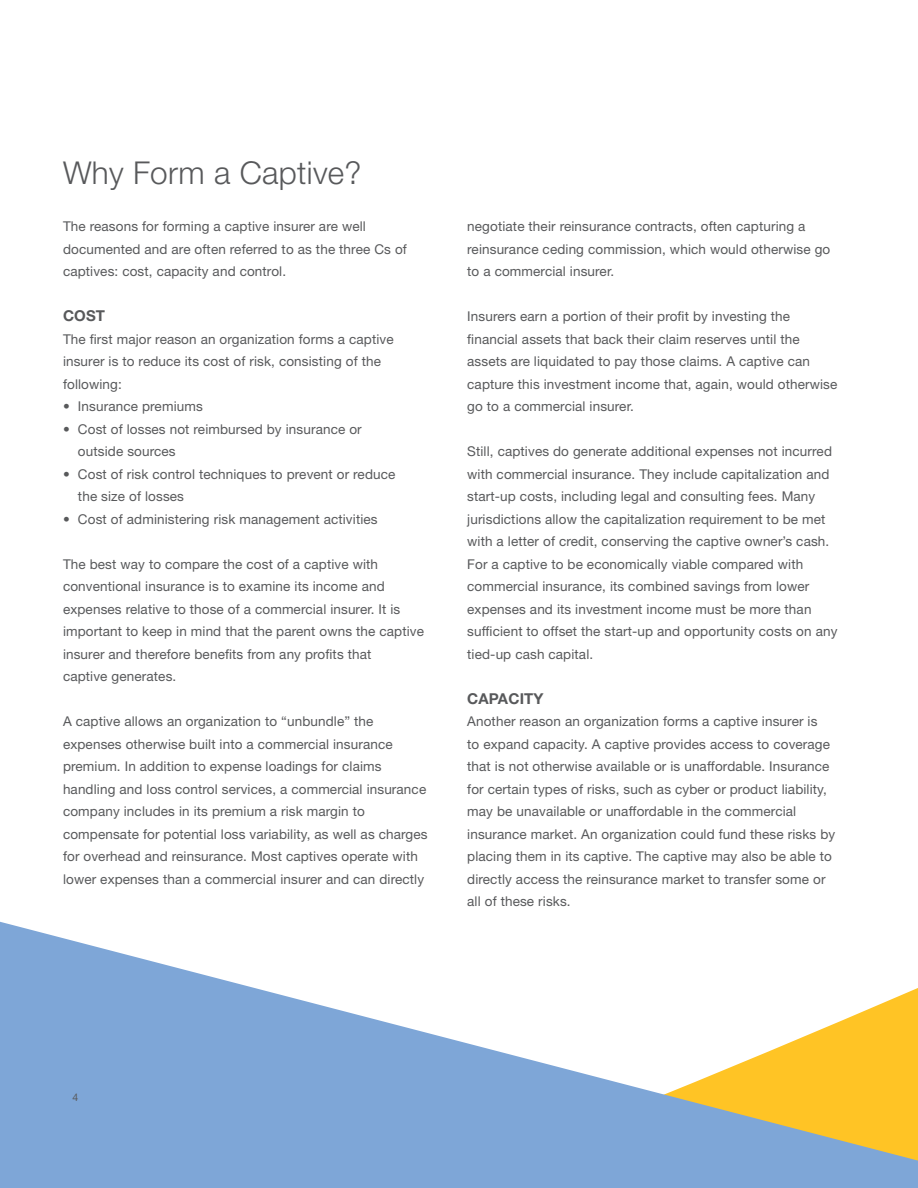
<style>
.page{position:relative;width:918px;height:1188px;background:#fff}
.page>*{position:absolute;margin:0;border:0;box-sizing:border-box;transform-origin:0 0}
.t1{font:300 31.5px "Helvetica Neue LT Std";letter-spacing:.01em;color:#58595b}
.t2{font:700 15px "Helvetica Neue LT Std";letter-spacing:.01em;color:#58595b}
.t3{font:13.5px/22.5px "Helvetica Neue LT Std";letter-spacing:.01em;color:#58595b}
.t4{font:10.5px "Helvetica Neue LT Std";color:#58595b}
</style>
<div class="page">
<svg style="left:0;top:922px;width:918px;height:266px;fill:#7ea6d7"></svg>
<h1 class="t1" style="left:63px;top:154px;width:300px">Why Form a Captive?</h1>
<p class="t3" style="left:63px;top:215px;width:345px">The reasons for forming a captive insurer are well documented and are often referred to as the three Cs of captives: cost, capacity and control.</p>
<p class="t2" style="left:63px;top:306px;width:44px">COST</p>
<p class="t3" style="left:63px;top:327px;width:332px">The first major reason an organization forms a captive insurer is to reduce its cost of risk, consisting of the following:</p>
<p class="t3" style="left:63px;top:395px;width:141px">• Insurance premiums</p>
<p class="t3" style="left:78px;top:417px;width:285px;text-indent:-15px">• Cost of losses not reimbursed by insurance or outside sources</p>
<p class="t3" style="left:78px;top:462px;width:319px;text-indent:-15px">• Cost of risk control techniques to prevent or reduce the size of losses</p>
<p class="t3" style="left:63px;top:507px;width:316px">• Cost of administering risk management activities</p>
<p class="t3" style="left:63px;top:552px;width:363px">The best way to compare the cost of a captive with conventional insurance is to examine its income and expenses relative to those of a commercial insurer. It is important to keep in mind that the parent owns the captive insurer and therefore benefits from any profits that<br>captive generates.</p>
<p class="t3" style="left:63px;top:710px;width:366px">A captive allows an organization to “unbundle” the expenses otherwise built into a commercial insurance premium. In addition to expense loadings for claims handling and loss control services, a commercial insurance company includes in its premium a risk margin to compensate for potential loss variability, as well as charges for overhead and reinsurance. Most captives operate with lower expenses than a commercial insurer and can directly</p>
<p class="t3" style="left:467px;top:215px;width:365px">negotiate their reinsurance contracts, often capturing a reinsurance ceding commission, which would otherwise go to a commercial insurer.</p>
<p class="t3" style="left:467px;top:305px;width:372px">Insurers earn a portion of their profit by investing the financial assets that back their claim reserves until the assets are liquidated to pay those claims. A captive can capture this investment income that, again, would otherwise go to a commercial insurer.</p>
<p class="t3" style="left:467px;top:440px;width:372px">Still, captives do generate additional expenses not incurred with commercial insurance. They include capitalization and start-up costs, including legal and consulting fees. Many jurisdictions allow the capitalization requirement to be met with a letter of credit, conserving the captive owner’s cash.<br>For a captive to be economically viable compared with commercial insurance, its combined savings from lower expenses and its investment income must be more than sufficient to offset the start-up and opportunity costs on any tied-up cash capital.</p>
<p class="t2" style="left:467px;top:689px;width:78px">CAPACITY</p>
<p class="t3" style="left:467px;top:710px;width:370px">Another reason an organization forms a captive insurer is<br>to expand capacity. A captive provides access to coverage that is not otherwise available or is unaffordable. Insurance for certain types of risks, such as cyber or product liability, may be unavailable or unaffordable in the commercial insurance market. An organization could fund these risks by placing them in its captive. The captive may also be able to directly access the reinsurance market to transfer some or all of these risks.</p>
<p class="t4" style="left:72px;top:1091px;width:7px">4</p>
</div>
